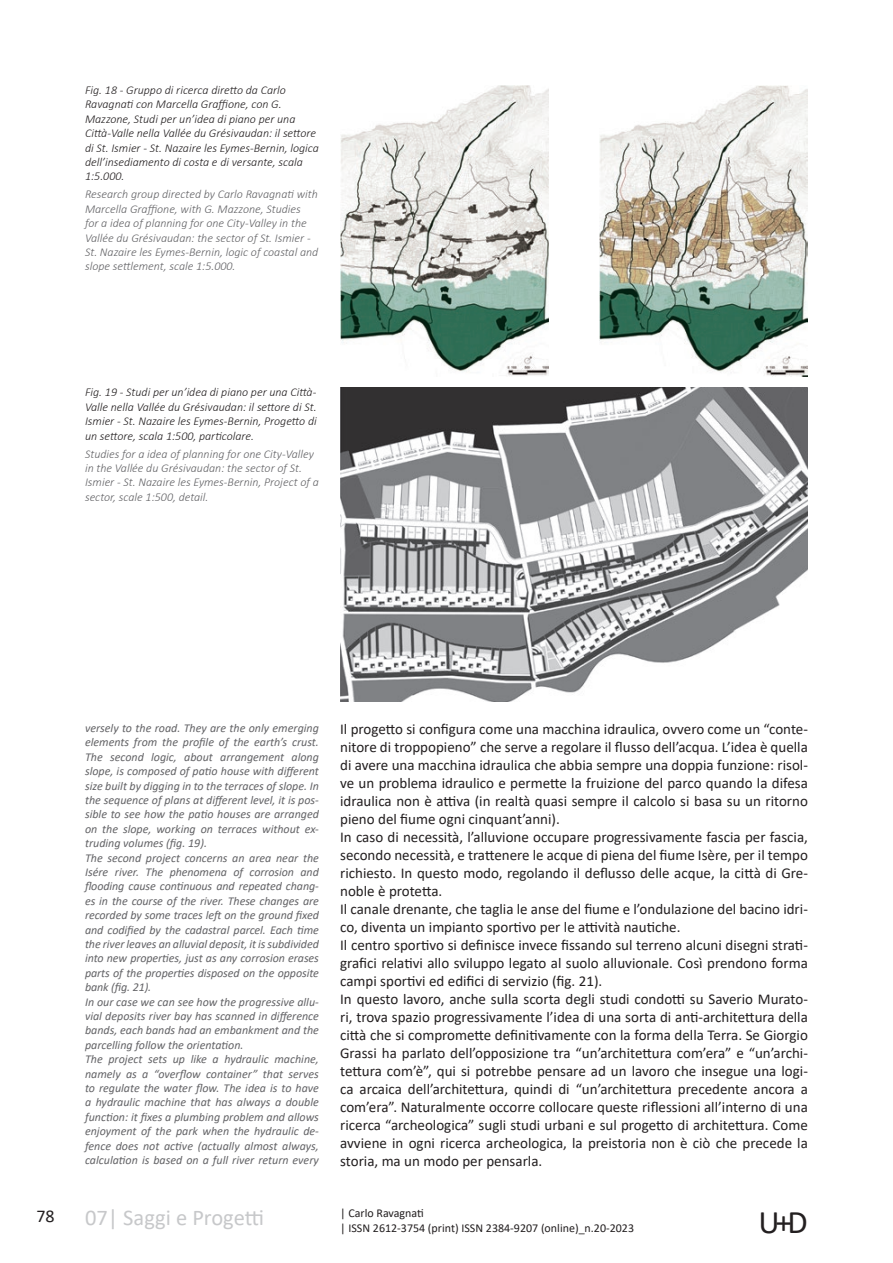
<style>
.page{position:relative;width:893px;height:1263px;background:#fff}
.page>*{position:absolute;margin:0;border:0;box-sizing:border-box;transform-origin:0 0}
.t1{font:33px "Calibri";color:#231f20}
.t2{font:22.5px "Calibri";color:#c7c8ca}
.t3{font:18px "Calibri";color:#231f20}
.t4{font:15px/18px "Calibri";color:#231f20}
.t5{font:italic 12px/14.4px "Calibri";color:#636366}
.t6{font:italic 300 12px/14.4px "Calibri";color:#231f20}
.t7{font:italic 300 12px/14.4px "Calibri";color:#636366}
.t8{font:12px "Calibri";color:#231f20}
</style>
<div class="page">
<img style="left:340px;top:387px;width:468px;height:315px">
<img style="left:340px;top:85px;width:209px;height:291px">
<img style="left:600px;top:85px;width:208px;height:292px">
<p class="t6" style="left:85px;top:83px;width:235px">Fig. 18 - Gruppo di ricerca diretto da Carlo Ravagnati con Marcella Graffione, con G.<br>Mazzone, Studi per un’idea di piano per una Città-Valle nella Vallée du Grésivaudan: il settore di St. Ismier - St. Nazaire les Eymes-Bernin, logica dell’insediamento di costa e di versante, scala 1:5.000.</p>
<p class="t7" style="left:85px;top:187px;width:235px">Research group directed by Carlo Ravagnati with Marcella Graffione, with G. Mazzone, Studies<br>for a idea of planning for one City-Valley in the Vallée du Grésivaudan: the sector of St. Ismier - St. Nazaire les Eymes-Bernin, logic of coastal and slope settlement, scale 1:5.000.</p>
<p class="t6" style="left:85px;top:385px;width:233px;text-align:justify">Fig. 19 - Studi per un’idea di piano per una Città-Valle nella Vallée du Grésivaudan: il settore di St.<br>Ismier - St. Nazaire les Eymes-Bernin, Progetto di un settore, scala 1:500, particolare.</p>
<p class="t7" style="left:85px;top:446px;width:235px">Studies for a idea of planning for one City-Valley in the Vallée du Grésivaudan: the sector of St.<br>Ismier - St. Nazaire les Eymes-Bernin, Project of a sector, scale 1:500, detail.</p>
<p class="t5" style="left:85px;top:720px;width:235px">versely to the road. They are the only emerging elements from the profile of the earth’s crust.<br>The second logic, about arrangement along slope, is composed of patio house with different size built by digging in to the terraces of slope. In the sequence of plans at different level, it is pos&shy;sible to see how the patio houses are arranged on the slope, working on terraces without ex&shy;truding volumes (fig. 19).<br>The second project concerns an area near the Isére river. The phenomena of corrosion and flooding cause continuous and repeated chang&shy;es in the course of the river. These changes are recorded by some traces left on the ground fixed and codified by the cadastral parcel. Each time the river leaves an alluvial deposit, it is subdivided into new properties, just as any corrosion erases parts of the properties disposed on the opposite bank (fig. 21).<br>In our case we can see how the progressive allu&shy;vial deposits river bay has scanned in difference bands, each bands had an embankment and the parcelling follow the orientation.<br>The project sets up like a hydraulic machine, namely as a “overflow container” that serves to regulate the water flow. The idea is to have a hydraulic machine that has always a double function: it fixes a plumbing problem and allows enjoyment of the park when the hydraulic de&shy;fence does not active (actually almost always, calculation is based on a full river return every</p>
<p class="t4" style="left:340px;top:720px;width:469px">Il progetto si configura come una macchina idraulica, ovvero come un “conte&shy;nitore di troppopieno” che serve a regolare il flusso dell’acqua. L’idea è quella di avere una macchina idraulica che abbia sempre una doppia funzione: risol&shy;ve un problema idraulico e permette la fruizione del parco quando la difesa idraulica non è attiva (in realtà quasi sempre il calcolo si basa su un ritorno pieno del fiume ogni cinquant’anni).<br>In caso di necessità, l’alluvione occupare progressivamente fascia per fascia, secondo necessità, e trattenere le acque di piena del fiume Isère, per il tempo richiesto. In questo modo, regolando il deflusso delle acque, la città di Gre&shy;noble è protetta.<br>Il canale drenante, che taglia le anse del fiume e l’ondulazione del bacino idri&shy;co, diventa un impianto sportivo per le attività nautiche.<br>Il centro sportivo si definisce invece fissando sul terreno alcuni disegni strati&shy;grafici relativi allo sviluppo legato al suolo alluvionale. Così prendono forma campi sportivi ed edifici di servizio (fig. 21).<br>In questo lavoro, anche sulla scorta degli studi condotti su Saverio Murato&shy;ri, trova spazio progressivamente l’idea di una sorta di anti-architettura della città che si compromette definitivamente con la forma della Terra. Se Giorgio Grassi ha parlato dell’opposizione tra “un’architettura com’era” e “un’archi&shy;tettura com’è”, qui si potrebbe pensare ad un lavoro che insegue una logi&shy;ca arcaica dell’architettura, quindi di “un’architettura precedente ancora a com’era”. Naturalmente occorre collocare queste riflessioni all’interno di una ricerca “archeologica” sugli studi urbani e sul progetto di architettura. Come avviene in ogni ricerca archeologica, la preistoria non è ciò che precede la storia, ma un modo per pensarla.</p>
<p class="t3" style="left:36px;top:1203px;width:20px">78</p>
<p class="t8" style="left:340px;top:1205px;width:85px">| Carlo Ravagnati</p>
<h2 class="t2" style="left:85px;top:1202px;width:181px">07| Saggi e Progetti</h2>
<p class="t8" style="left:340px;top:1219px;width:295px">| ISSN 2612-3754 (print) ISSN 2384-9207 (online)_n.20-2023</p>
<h1 class="t1" style="left:759px;top:1199px;width:51px">U+D</h1>
</div>
